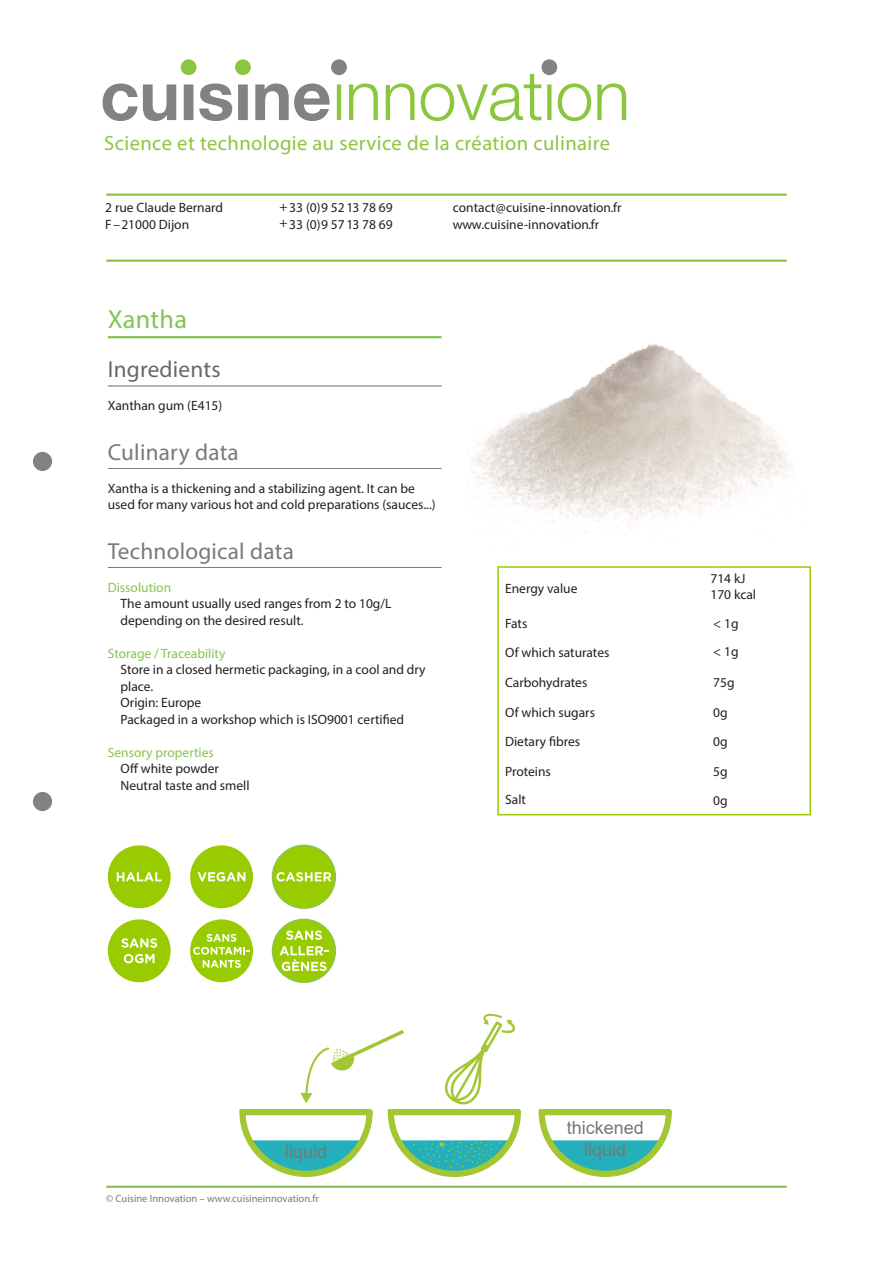
<style>
.page{position:relative;width:893px;height:1263px;background:#fff}
.page>*{position:absolute;margin:0;border:0;box-sizing:border-box;transform-origin:0 0}
._02_-_Titre{font:26.25px "Myriad Pro";letter-spacing:.01em;color:#83c554}
._03_-_Sous-titre{font:23.25px "Myriad Pro";letter-spacing:.01em;color:#767b7f}
._03_-_Sous-titre-2{font:23.25px "Myriad Pro";letter-spacing:.01em;color:#63696c}
.t1{font:20.55px "Myriad Pro";letter-spacing:.02em;color:#8bc63e}
.t2{font:18px "Arial";color:#777}
._01_-Texte{font:13.5px/16.5px "Myriad Pro";color:#231f20}
._01_-Texte_retrait{font:13.5px/16.5px "Myriad Pro";color:#231f20}
._01_-Texte_retrait-2{font:13.5px "Myriad Pro";color:#83c554}
.t3{font:10.5px "Myriad Pro";color:#767b7f}
.s1{color:#83c554}
</style>
<div class="page">
<hr style="left:106px;top:1185px;width:681px;height:3px;background:#83c554">
<hr style="left:106px;top:260px;width:681px;height:2px;background:#8bc63e">
<hr style="left:106px;top:194px;width:681px;height:2px;background:#8bc63e">
<svg style="left:103px;top:59px;width:523px;height:62px"></svg>
<div style="left:33px;top:452px;width:19px;height:19px;background:#808285;border-radius:50%"></div>
<div style="left:33px;top:792px;width:19px;height:19px;background:#808285;border-radius:50%"></div>
<img style="left:467px;top:344px;width:328px;height:188px">
<hr style="left:108px;top:336px;width:334px;height:2px;background:#83c554">
<hr style="left:108px;top:386px;width:334px;height:1px;background:#63696c">
<hr style="left:108px;top:468px;width:334px;height:1px;background:#767b7f">
<hr style="left:108px;top:567px;width:334px;height:1px;background:#767b7f">
<div style="left:272px;top:845px;width:63px;height:63px;background:#98cc00;border-radius:50%"></div>
<div style="left:272px;top:845px;width:64px;height:64px;border:2px solid #89c650;border-radius:50%"></div>
<svg style="left:276px;top:872px;width:55px;height:9px"></svg>
<div style="left:108px;top:919px;width:63px;height:63px;background:#98cc00;border-radius:50%"></div>
<svg style="left:121px;top:938px;width:36px;height:10px"></svg>
<svg style="left:124px;top:954px;width:30px;height:9px"></svg>
<div style="left:108px;top:845px;width:63px;height:63px;background:#98cc00;border-radius:50%"></div>
<svg style="left:117px;top:872px;width:45px;height:9px"></svg>
<div style="left:190px;top:919px;width:63px;height:63px;background:#98cc00;border-radius:50%"></div>
<svg style="left:193px;top:934px;width:57px;height:34px"></svg>
<div style="left:272px;top:919px;width:63px;height:63px;background:#98cc00;border-radius:50%"></div>
<div style="left:272px;top:919px;width:64px;height:64px;border:2px solid #89c650;border-radius:50%"></div>
<svg style="left:286px;top:930px;width:36px;height:10px"></svg>
<svg style="left:279px;top:946px;width:49px;height:25px"></svg>
<div style="left:190px;top:845px;width:63px;height:63px;background:#98cc00;border-radius:50%"></div>
<svg style="left:198px;top:872px;width:47px;height:9px"></svg>
<svg style="left:239px;top:1013px;width:282px;height:164px"></svg>
<svg style="left:538px;top:1109px;width:134px;height:68px"></svg>
<div style="left:497px;top:566px;width:314px;height:249px;border:2px solid #98cd01"></div>
<h3 class="t1" style="left:104px;top:130px;width:507px">Science et technologie au service de la création culinaire</h3>
<p class="_01_-Texte" style="left:105px;top:199px;width:119px">2 rue Claude Bernard<br>F – 21000 Dijon</p>
<p class="_01_-Texte" style="left:280px;top:199px;width:115px">+33 (0)9 52 13 78 69 +33 (0)9 57 13 78 69</p>
<p class="_01_-Texte" style="left:453px;top:199px;width:170px">contact@cuisine-innovation.fr www.cuisine-innovation.fr</p>
<p class="_02_-_Titre" style="left:108px;top:303px;width:81px">Xantha</p>
<p class="_03_-_Sous-titre-2" style="left:108px;top:355px;width:114px">Ingredients</p>
<p class="_01_-Texte" style="left:108px;top:397px;width:116px">Xanthan gum (E415)</p>
<p class="_03_-_Sous-titre" style="left:108px;top:438px;width:133px">Culinary data</p>
<p class="_01_-Texte" style="left:108px;top:480px;width:329px">Xantha is a thickening and a stabilizing agent. It can be used for many various hot and cold preparations (sauces...)</p>
<p class="_03_-_Sous-titre" style="left:108px;top:537px;width:188px">Technological data</p>
<p class="_01_-Texte_retrait" style="left:121px;top:579px;width:272px;text-indent:-13px"><span class="s1">Dissolution<br></span>The amount usually used ranges from 2 to 10g/L depending on the desired result.</p>
<p class="_01_-Texte_retrait" style="left:121px;top:645px;width:307px;text-indent:-13px"><span class="s1">Storage / Traceability<br></span>Store in a closed hermetic packaging, in a cool and dry place.</p>
<p class="_01_-Texte_retrait" style="left:121px;top:694px;width:82px">Origin: Europe</p>
<p class="_01_-Texte_retrait" style="left:121px;top:711px;width:285px">Packaged in a workshop which is ISO9001 certified</p>
<p class="_01_-Texte_retrait-2" style="left:108px;top:744px;width:108px">Sensory properties</p>
<p class="_01_-Texte_retrait" style="left:121px;top:760px;width:100px">Off white powder</p>
<p class="_01_-Texte_retrait" style="left:121px;top:777px;width:131px">Neutral taste and smell</p>
<p class="_01_-Texte" style="left:505px;top:580px;width:74px">Energy value</p>
<p class="_01_-Texte" style="left:505px;top:615px;width:24px">Fats</p>
<p class="_01_-Texte" style="left:505px;top:644px;width:106px">Of which saturates</p>
<p class="_01_-Texte" style="left:505px;top:674px;width:84px">Carbohydrates</p>
<p class="_01_-Texte" style="left:505px;top:704px;width:91px">Of which sugars</p>
<p class="_01_-Texte" style="left:505px;top:733px;width:76px">Dietary fibres</p>
<p class="_01_-Texte" style="left:505px;top:763px;width:47px">Proteins</p>
<p class="_01_-Texte" style="left:505px;top:791px;width:22px">Salt</p>
<p class="_01_-Texte" style="left:710px;top:570px;width:36px">714 kJ</p>
<p class="_01_-Texte" style="left:710px;top:586px;width:47px">170 kcal</p>
<p class="_01_-Texte" style="left:713px;top:615px;width:27px">&lt; 1g</p>
<p class="_01_-Texte" style="left:713px;top:643px;width:27px">&lt; 1g</p>
<p class="_01_-Texte" style="left:713px;top:674px;width:23px">75g</p>
<p class="_01_-Texte" style="left:713px;top:704px;width:16px">0g</p>
<p class="_01_-Texte" style="left:713px;top:733px;width:16px">0g</p>
<p class="_01_-Texte" style="left:713px;top:763px;width:16px">5g</p>
<p class="_01_-Texte" style="left:713px;top:792px;width:16px">0g</p>
<p class="t2" style="left:285px;top:1139px;width:44px">liquid</p>
<p class="t3" style="left:106px;top:1192px;width:214px">© Cuisine Innovation – www.cuisineinnovation.fr</p>
<p class="t2" style="left:567px;top:1115px;width:79px">thickened</p>
<p class="t2" style="left:584px;top:1137px;width:44px">liquid</p>
</div>
